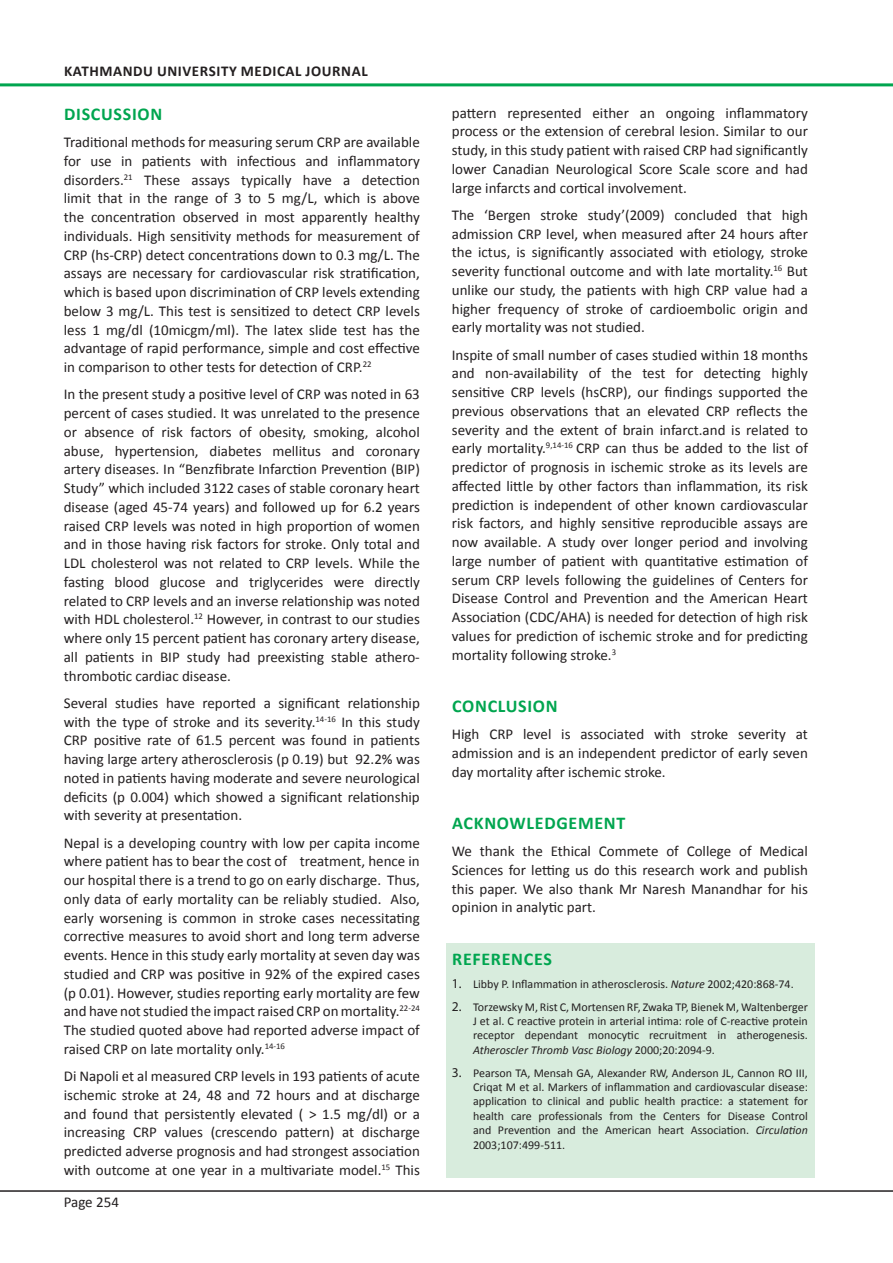
<style>
.page{position:relative;width:893px;height:1263px;background:#fff}
.page>*{position:absolute;margin:0;border:0;box-sizing:border-box;transform-origin:0 0}
.Heading_2_-_Sub_head{font:700 18px "Calibri";letter-spacing:.04em;color:#00a54f}
.Normal_Text{font:15px/18.8px "Calibri";color:#231f20;text-align:justify}
.t1{font:700 15px "Calibri";letter-spacing:.04em;color:#231f20}
.Refrence_Text{font:12px/14.4px "Calibri";color:#231f20;text-align:justify}
.s1{font-family:"Myriad Pro";font-size:13.5px}
.s2{font-style:italic}
</style>
<div class="page">
<hr style="left:0;top:1190px;width:893px;height:2px;background:#231f20">
<hr style="left:0;top:83px;width:893px;height:3px;background:#00a54f">
<div style="left:446px;top:943px;width:369px;height:235px;background:#d8ecdd"></div>
<p class="t1" style="left:64px;top:61px;width:305px">KATHMANDU UNIVERSITY MEDICAL JOURNAL</p>
<p class="Heading_2_-_Sub_head" style="left:64px;top:102px;width:100px">DISCUSSION</p>
<p class="Normal_Text" style="left:64px;top:133px;width:358px">Traditional methods for measuring serum CRP are available for use in patients with infectious and inflammatory disorders.<sup>21</sup> These assays typically have a detection limit that in the range of 3 to 5 mg/L, which is above the concentration observed in most apparently healthy individuals. High sensitivity methods for measurement of CRP (hs-CRP) detect concentrations down to 0.3 mg/L. The assays are necessary for cardiovascular risk stratification, which is based upon discrimination of CRP levels extending below 3 mg/L. This test is sensitized to detect CRP levels less 1 mg/dl (10micgm/ml). The latex slide test has the advantage of rapid performance, simple and cost effective in comparison to other tests for detection of CRP.<sup>22</sup></p>
<p class="Normal_Text" style="left:64px;top:385px;width:358px">In the present study a positive level of CRP was noted in 63 percent of cases studied. It was unrelated to the presence or absence of risk factors of obesity, smoking, alcohol abuse, hypertension, diabetes mellitus and coronary artery diseases. In “Benzfibrate Infarction Prevention (BIP)<br>Study” which included 3122 cases of stable coronary heart disease (aged 45-74 years) and followed up for 6.2 years raised CRP levels was noted in high proportion of women and in those having risk factors for stroke. Only total and LDL cholesterol was not related to CRP levels. While the fasting blood glucose and triglycerides were directly related to CRP levels and an inverse relationship was noted with HDL cholesterol.<sup>12</sup> However, in contrast to our studies where only 15 percent patient has coronary artery disease, all patients in BIP study had preexisting stable athero&shy;thrombotic cardiac disease.</p>
<p class="Normal_Text" style="left:64px;top:694px;width:358px">Several studies have reported a significant relationship with the type of stroke and its severity.<sup>14-16</sup> In this study CRP positive rate of 61.5 percent was found in patients having large artery atherosclerosis (p 0.19) but 92.2% was noted in patients having moderate and severe neurological deficits (p 0.004) which showed a significant relationship with severity at presentation.</p>
<p class="Normal_Text" style="left:64px;top:833px;width:358px">Nepal is a developing country with low per capita income where patient has to bear the cost of treatment, hence in our hospital there is a trend to go on early discharge. Thus, only data of early mortality can be reliably studied. Also, early worsening is common in stroke cases necessitating corrective measures to avoid short and long term adverse events. Hence in this study early mortality at seven day was studied and CRP was positive in 92% of the expired cases (p 0.01). However, studies reporting early mortality are few and have not studied the impact raised CRP on mortality.<sup>22-24<br></sup>The studied quoted above had reported adverse impact of raised CRP on late mortality only.<sup>14-16</sup></p>
<p class="Normal_Text" style="left:64px;top:1067px;width:358px">Di Napoli et al measured CRP levels in 193 patients of acute ischemic stroke at 24, 48 and 72 hours and at discharge and found that persistently elevated ( &gt; 1.5 mg/dl) or a increasing CRP values (crescendo pattern) at discharge predicted adverse prognosis and had strongest association with outcome at one year in a multivariate model.<sup>15</sup> This</p>
<p class="Normal_Text" style="left:64px;top:1193px;width:57px">Page 254</p>
<p class="Normal_Text" style="left:452px;top:103px;width:358px">pattern represented either an ongoing inflammatory process or the extension of cerebral lesion. Similar to our study, in this study patient with raised CRP had significantly lower Canadian Neurological Score Scale score and had large infarcts and cortical involvement.</p>
<p class="Normal_Text" style="left:452px;top:206px;width:358px">The ‘Bergen stroke study’(2009) concluded that high admission CRP level, when measured after 24 hours after the ictus, is significantly associated with etiology, stroke severity functional outcome and with late mortality.<sup>16</sup> But unlike our study, the patients with high CRP value had a higher frequency of stroke of cardioembolic origin and early mortality was not studied.</p>
<p class="Normal_Text" style="left:452px;top:345px;width:358px">Inspite of small number of cases studied within 18 months and non-availability of the test for detecting highly sensitive CRP levels (hsCRP), our findings supported the previous observations that an elevated CRP reflects the severity and the extent of brain infarct.and is related to early mortality.<sup>9,14-16</sup> CRP can thus be added to the list of predictor of prognosis in ischemic stroke as its levels are affected little by other factors than inflammation, its risk prediction is independent of other known cardiovascular risk factors, and highly sensitive reproducible assays are now available. A study over longer period and involving large number of patient with quantitative estimation of serum CRP levels following the guidelines of Centers for Disease Control and Prevention and the American Heart Association (CDC/AHA) is needed for detection of high risk values for prediction of ischemic stroke and for predicting mortality following stroke.<sup>3</sup></p>
<p class="Heading_2_-_Sub_head" style="left:452px;top:694px;width:107px">CONCLUSION</p>
<p class="Normal_Text" style="left:452px;top:725px;width:358px">High CRP level is associated with stroke severity at admission and is an independent predictor of early seven day mortality after ischemic stroke.</p>
<p class="Heading_2_-_Sub_head" style="left:452px;top:811px;width:175px">ACKNOWLEDGEMENT</p>
<p class="Normal_Text" style="left:452px;top:842px;width:358px">We thank the Ethical Commete of College of Medical Sciences for letting us do this research work and publish this paper. We also thank Mr Naresh Manandhar for his opinion in analytic part.</p>
<p class="Heading_2_-_Sub_head" style="left:452px;top:947px;width:101px">REFERENCES</p>
<p class="Refrence_Text" style="left:452px;top:976px;width:343px"><span class="s1">1.</span> Libby P. Inflammation in atherosclerosis. <span class="s2">Nature</span> 2002;420:868-74.</p>
<p class="Refrence_Text" style="left:473px;top:999px;width:336px;text-indent:-21px"><span class="s1">2.</span> Torzewsky M, Rist C, Mortensen RF, Zwaka TP, Bienek M, Waltenberger J et al. C reactive protein in arterial intima: role of C-reactive protein receptor dependant monocytic recruitment in atherogenesis.<br><span class="s2">Atheroscler Thromb Vasc Biology</span> 2000;20:2094-9.</p>
<p class="Refrence_Text" style="left:473px;top:1065px;width:336px;text-indent:-21px"><span class="s1">3.</span> Pearson TA, Mensah GA, Alexander RW, Anderson JL, Cannon RO III, Criqat M et al. Markers of inflammation and cardiovascular disease: application to clinical and public health practice: a statement for health care professionals from the Centers for Disease Control and Prevention and the American heart Association. <span class="s2">Circulation </span>2003;107:499-511.</p>
</div>
